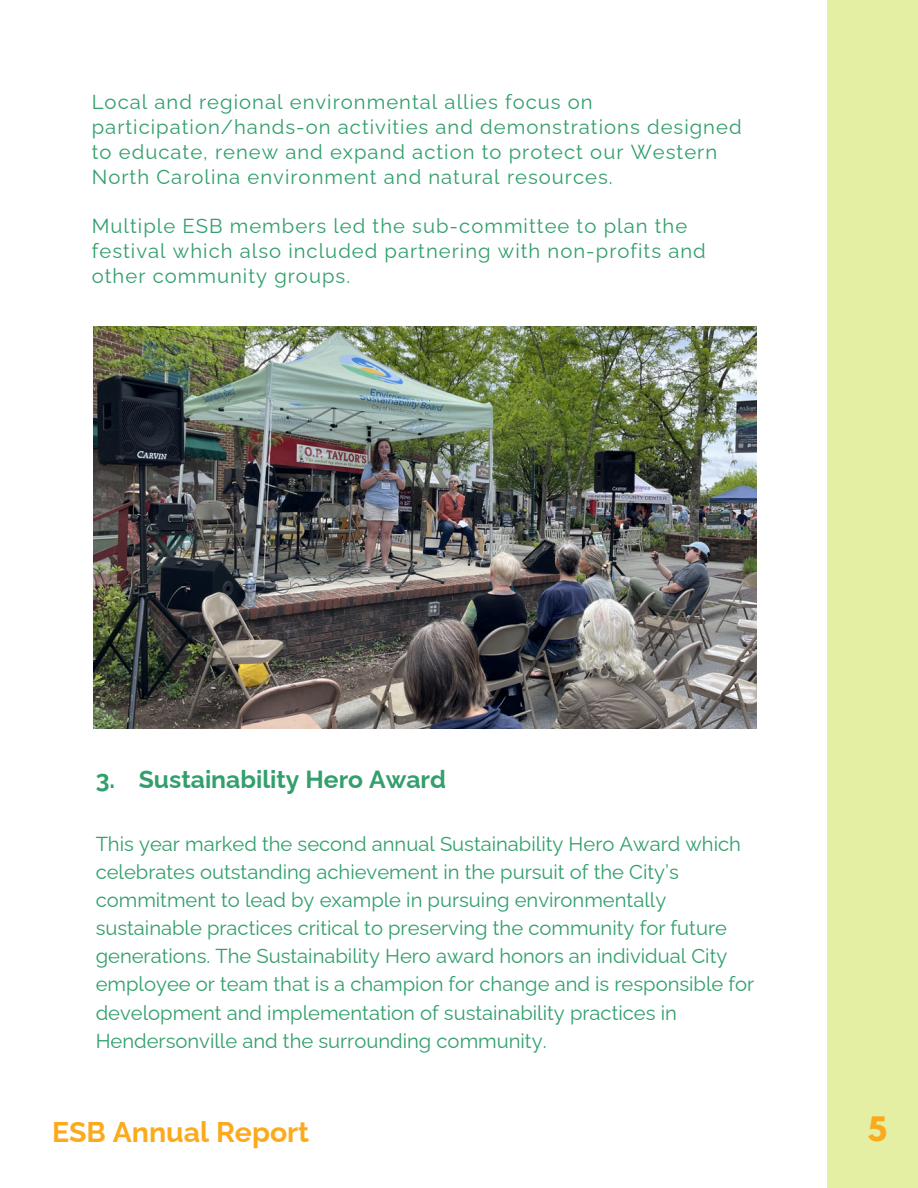
<style>
.page{position:relative;width:918px;height:1188px;background:#e5efa3}
.page>*{position:absolute;margin:0;border:0;box-sizing:border-box;transform-origin:0 0}
.t1{font:700 29.85px "League Spartan";color:#fbaa1d}
.t2{font:700 28.5px "Raleway";color:#fbaa1d}
.t3{font:700 24.75px "Raleway";color:#329f6c}
.t4{font:20.25px/28.2px "Raleway";color:#329f6c}
.t5{font:20.25px/24.8px "Raleway";letter-spacing:.05em;color:#329f6c}
</style>
<div class="page">
<div style="left:0;top:0;width:826px;height:1188px;background:#fff"></div>
<img style="left:94px;top:326px;width:662px;height:403px">
<h1 class="t5" style="left:92px;top:90px;width:651px">Local and regional environmental allies focus on participation/hands-on activities and demonstrations designed to educate, renew and expand action to protect our Western North Carolina environment and natural resources.</h1>
<p class="t5" style="left:92px;top:214px;width:616px">Multiple ESB members led the sub-committee to plan the festival which also included partnering with non-profits and other community groups.</p>
<h2 class="t3" style="left:96px;top:765px;width:352px">3. Sustainability Hero Award</h2>
<p class="t4" style="left:96px;top:830px;width:660px">This year marked the second annual Sustainability Hero Award which celebrates outstanding achievement in the pursuit of the City’s commitment to lead by example in pursuing environmentally sustainable practices critical to preserving the community for future generations. The Sustainability Hero award honors an individual City employee or team that is a champion for change and is responsible for development and implementation of sustainability practices in Hendersonville and the surrounding community.</p>
<p class="t2" style="left:52px;top:1115px;width:259px">ESB Annual Report</p>
<p class="t1" style="left:868px;top:1114px;width:21px">5</p>
</div>
